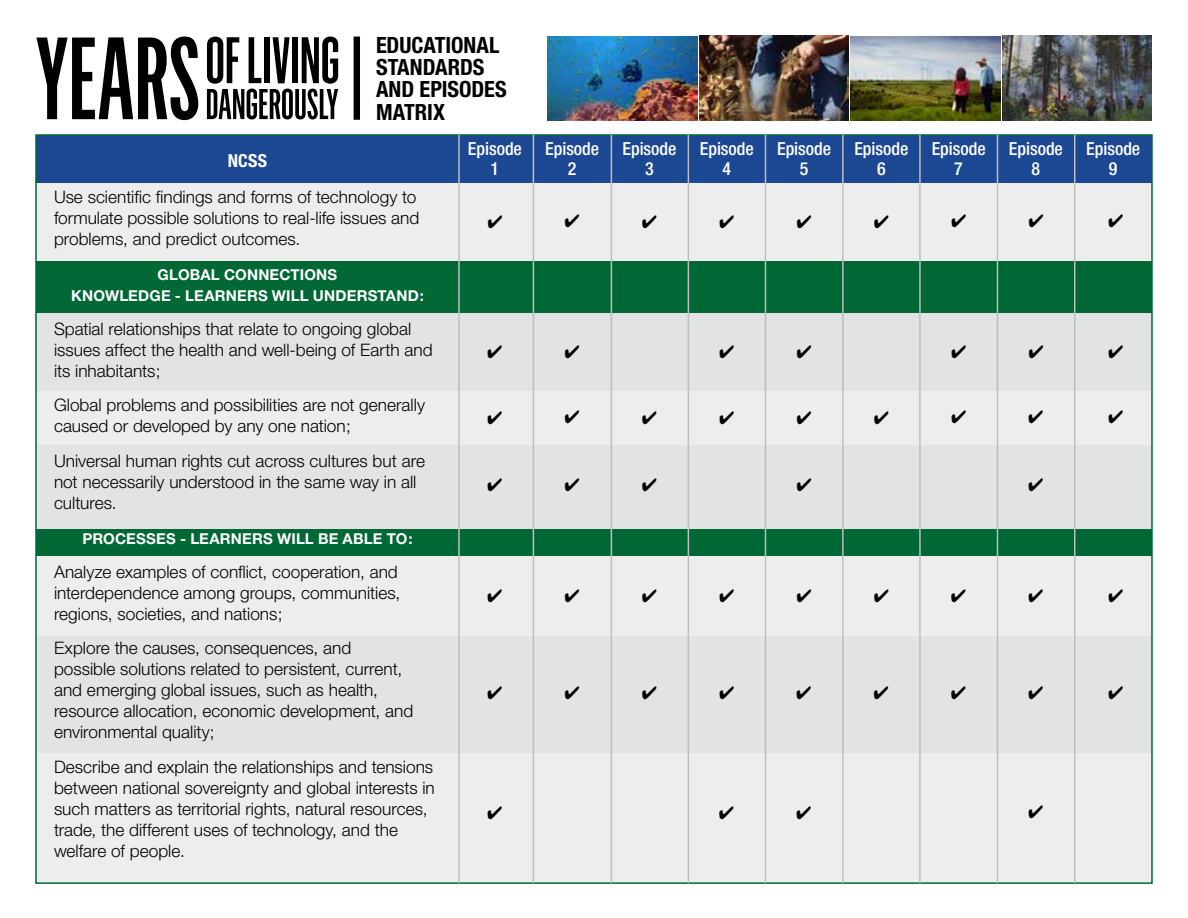
<style>
.page{position:relative;width:1188px;height:918px;background:#fff}
.page>*{position:absolute;margin:0;border:0;box-sizing:border-box;transform-origin:0 0}
.t1{font:700 condensed 22.35px/22.4px "Helvetica Neue";letter-spacing:-.005em;color:#000}
.t2{font:500 condensed 18px "Helvetica Neue";letter-spacing:-.005em;color:#fff}
.t3{font:700 condensed 18px "Helvetica Neue";color:#fff}
.t4{font:300 17.25px/21px "Helvetica Neue";color:#000}
.t5{font:700 15px/21px "Helvetica Neue";letter-spacing:.01em;color:#fff;text-align:center}
</style>
<div class="page">
<svg style="left:207px;top:37px;width:131px;height:82px"></svg>
<svg style="left:36px;top:37px;width:162px;height:83px"></svg>
<div style="left:354px;top:37px;width:6px;height:83px;background:#000"></div>
<img style="left:548px;top:36px;width:149px;height:84px">
<img style="left:699px;top:36px;width:150px;height:84px">
<img style="left:851px;top:36px;width:149px;height:84px">
<img style="left:1002px;top:36px;width:150px;height:84px">
<div style="left:36px;top:135px;width:1116px;height:49px;background:#1c4792"></div>
<div style="left:36px;top:184px;width:1116px;height:699px;background:#ededee"></div>
<div style="left:35px;top:312px;width:1116px;height:79px;background:#e2e3e4"></div>
<div style="left:36px;top:636px;width:1116px;height:117px;background:#e2e3e4"></div>
<div style="left:36px;top:446px;width:1116px;height:90px;background:#e2e3e4"></div>
<div style="left:36px;top:529px;width:1116px;height:27px;background:#006834"></div>
<div style="left:36px;top:261px;width:1116px;height:52px;background:#006834"></div>
<hr style="left:458px;top:135px;width:2px;height:748px;background:#bcbec0">
<hr style="left:533px;top:135px;width:1px;height:748px;background:#bcbec0">
<hr style="left:611px;top:135px;width:1px;height:748px;background:#bcbec0">
<hr style="left:688px;top:135px;width:1px;height:748px;background:#bcbec0">
<hr style="left:765px;top:135px;width:1px;height:748px;background:#bcbec0">
<hr style="left:842px;top:135px;width:2px;height:748px;background:#bcbec0">
<hr style="left:919px;top:135px;width:2px;height:748px;background:#bcbec0">
<hr style="left:997px;top:135px;width:1px;height:748px;background:#bcbec0">
<hr style="left:1074px;top:135px;width:2px;height:748px;background:#bcbec0">
<p class="t1" style="left:376px;top:33px;width:132px">EDUCATIONAL<br>STANDARDS<br>AND EPISODES<br>MATRIX</p>
<p class="t2" style="left:468px;top:138px;width:56px">Episode</p>
<p class="t2" style="left:545px;top:138px;width:56px">Episode</p>
<p class="t2" style="left:623px;top:138px;width:56px">Episode</p>
<p class="t2" style="left:700px;top:138px;width:56px">Episode</p>
<p class="t2" style="left:777px;top:138px;width:56px">Episode</p>
<p class="t2" style="left:854px;top:138px;width:56px">Episode</p>
<p class="t2" style="left:932px;top:138px;width:56px">Episode</p>
<p class="t2" style="left:1009px;top:138px;width:56px">Episode</p>
<p class="t2" style="left:1086px;top:138px;width:56px">Episode</p>
<p class="t2" style="left:491px;top:158px;width:10px">1</p>
<p class="t2" style="left:568px;top:158px;width:10px">2</p>
<p class="t2" style="left:645px;top:158px;width:10px">3</p>
<p class="t2" style="left:722px;top:158px;width:10px">4</p>
<p class="t2" style="left:800px;top:158px;width:10px">5</p>
<p class="t2" style="left:877px;top:158px;width:10px">6</p>
<p class="t2" style="left:954px;top:158px;width:10px">7</p>
<p class="t2" style="left:1032px;top:158px;width:10px">8</p>
<p class="t2" style="left:1109px;top:158px;width:10px">9</p>
<p class="t4" style="left:54px;top:186px;width:367px">Use scientific findings and forms of technology to formulate possible solutions to real-life issues and problems, and predict outcomes.</p>
<p class="t5" style="left:71px;top:263px;width:354px">GLOBAL CONNECTIONS<br>KNOWLEDGE - LEARNERS WILL UNDERSTAND:</p>
<p class="t4" style="left:54px;top:318px;width:380px">Spatial relationships that relate to ongoing global issues affect the health and well-being of Earth and its inhabitants;</p>
<p class="t4" style="left:54px;top:395px;width:372px">Global problems and possibilities are not generally caused or developed by any one nation;</p>
<p class="t4" style="left:54px;top:450px;width:372px">Universal human rights cut across cultures but are not necessarily understood in the same way in all cultures.</p>
<p class="t5" style="left:82px;top:527px;width:332px">PROCESSES - LEARNERS WILL BE ABLE TO:</p>
<p class="t4" style="left:54px;top:561px;width:348px">Analyze examples of conflict, cooperation, and interdependence among groups, communities, regions, societies, and nations;</p>
<p class="t4" style="left:54px;top:638px;width:361px">Explore the causes, consequences, and possible solutions related to persistent, current, and emerging global issues, such as health, resource allocation, economic development, and environmental quality;</p>
<p class="t4" style="left:54px;top:756px;width:382px">Describe and explain the relationships and tensions between national sovereignty and global interests in such matters as territorial rights, natural resources, trade, the different uses of technology, and the welfare of people.</p>
<p class="t3" style="left:228px;top:149px;width:41px">NCSS</p>
</div>
